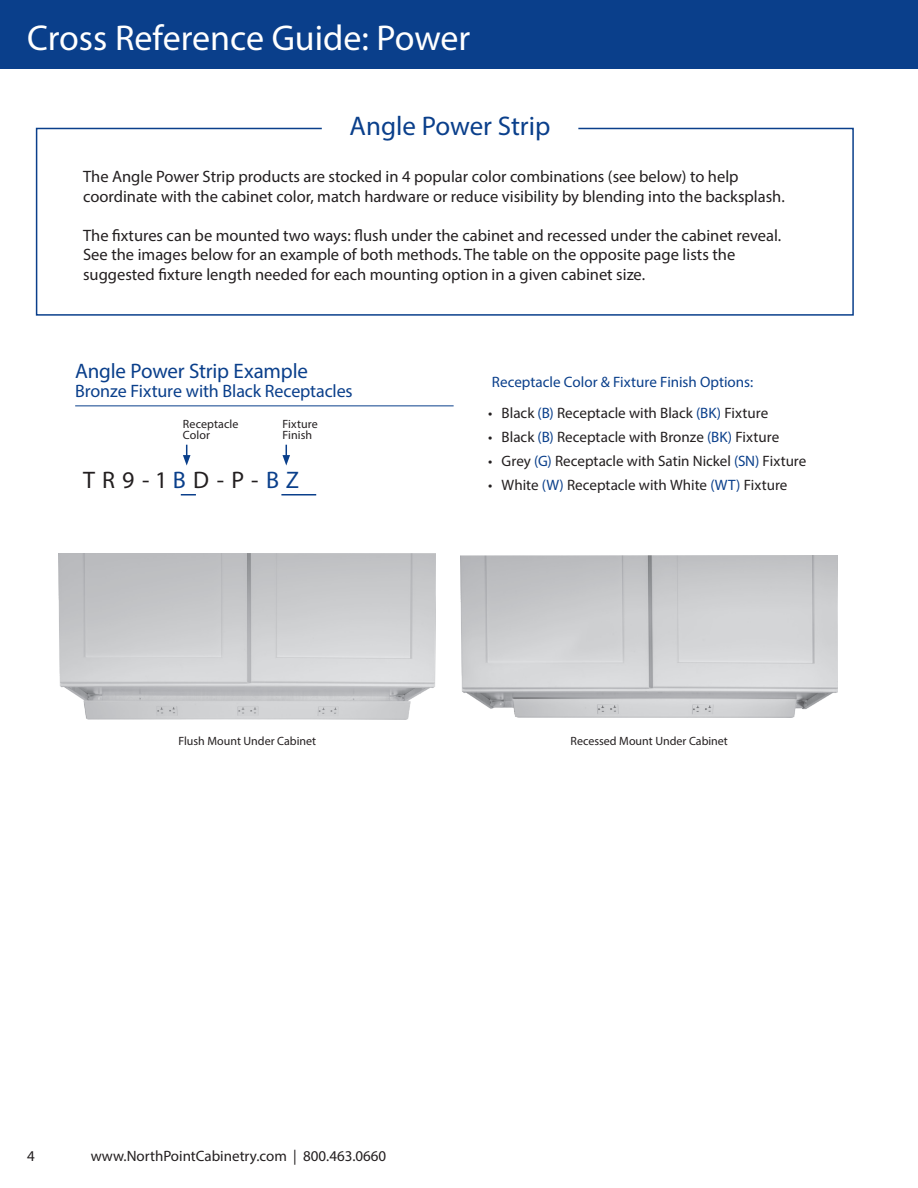
<style>
.page{position:relative;width:918px;height:1188px;background:#fff}
.page>*{position:absolute;margin:0;border:0;box-sizing:border-box;transform-origin:0 0}
.t1{font:36px "Myriad Pro";color:#fff}
.t2{font:27px "Myriad Pro";color:#0a3f8b}
.t3{font:24px "Myriad Pro";letter-spacing:.29em;color:#231f20}
.t4{font:21px "Myriad Pro";letter-spacing:-.01em;color:#0a3f8b}
.t5{font:18px "Myriad Pro";letter-spacing:-.01em;color:#0a3f8b}
.t6{font:16.5px/19.5px "Myriad Pro";color:#231f20}
.t7{font:15px "Myriad Pro";color:#231f20}
.t8{font:15px "Myriad Pro";color:#0a3f8b}
.t9{font:12px/11.4px "Myriad Pro";color:#231f20}
.s1{color:#0a3f8b}
</style>
<div class="page">
<div style="left:0;top:0;width:918px;height:68px;background:#0a3f8b"></div>
<svg style="left:35px;top:127px;width:819px;height:189px"></svg>
<img style="left:59px;top:553px;width:377px;height:167px">
<img style="left:461px;top:556px;width:377px;height:161px">
<svg style="left:183px;top:445px;width:8px;height:21px"></svg>
<svg style="left:282px;top:445px;width:8px;height:21px"></svg>
<hr style="left:75px;top:405px;width:379px;height:1px;background:#0a3f8b">
<svg style="left:181px;top:494px;width:15px;height:2px"></svg>
<hr style="left:281px;top:494px;width:35px;height:2px;background:#0a3f8b">
<p class="t1" style="left:27px;top:16px;width:445px">Cross Reference Guide: Power</p>
<p class="t2" style="left:350px;top:109px;width:202px">Angle Power Strip</p>
<p class="t6" style="left:83px;top:167px;width:703px">The Angle Power Strip products are stocked in 4 popular color combinations (see below) to help coordinate with the cabinet color, match hardware or reduce visibility by blending into the backsplash.</p>
<p class="t6" style="left:83px;top:225px;width:700px">The fixtures can be mounted two ways: flush under the cabinet and recessed under the cabinet reveal.<br>See the images below for an example of both methods. The table on the opposite page lists the suggested fixture length needed for each mounting option in a given cabinet size.</p>
<p class="t4" style="left:75px;top:358px;width:234px">Angle Power Strip Example</p>
<p class="t5" style="left:75px;top:380px;width:279px">Bronze Fixture with Black Receptacles</p>
<p class="t9" style="left:183px;top:418px;width:57px">Receptacle<br>Color</p>
<p class="t9" style="left:282px;top:418px;width:37px">Fixture<br>Finish</p>
<p class="t3" style="left:83px;top:465px;width:217px">TR9-1<span class="s1">B</span>D-P-<span class="s1">BZ</span></p>
<p class="t8" style="left:492px;top:373px;width:263px">Receptacle Color &amp; Fixture Finish Options:</p>
<p class="t7" style="left:488px;top:404px;width:282px">• Black <span class="s1">(B)</span> Receptacle with Black <span class="s1">(BK)</span> Fixture</p>
<p class="t7" style="left:488px;top:428px;width:293px">• Black <span class="s1">(B)</span> Receptacle with Bronze <span class="s1">(BK)</span> Fixture</p>
<p class="t7" style="left:488px;top:452px;width:320px">• Grey <span class="s1">(G)</span> Receptacle with Satin Nickel <span class="s1">(SN)</span> Fixture</p>
<p class="t7" style="left:488px;top:476px;width:301px">• White <span class="s1">(W)</span> Receptacle with White <span class="s1">(WT)</span> Fixture</p>
<p class="t9" style="left:178px;top:735px;width:139px">Flush Mount Under Cabinet</p>
<p class="t9" style="left:571px;top:735px;width:159px">Recessed Mount Under Cabinet</p>
<p class="t7" style="left:27px;top:1147px;width:9px">4</p>
<p class="t7" style="left:91px;top:1147px;width:297px">www.NorthPointCabinetry.com | 800.463.0660</p>
</div>
